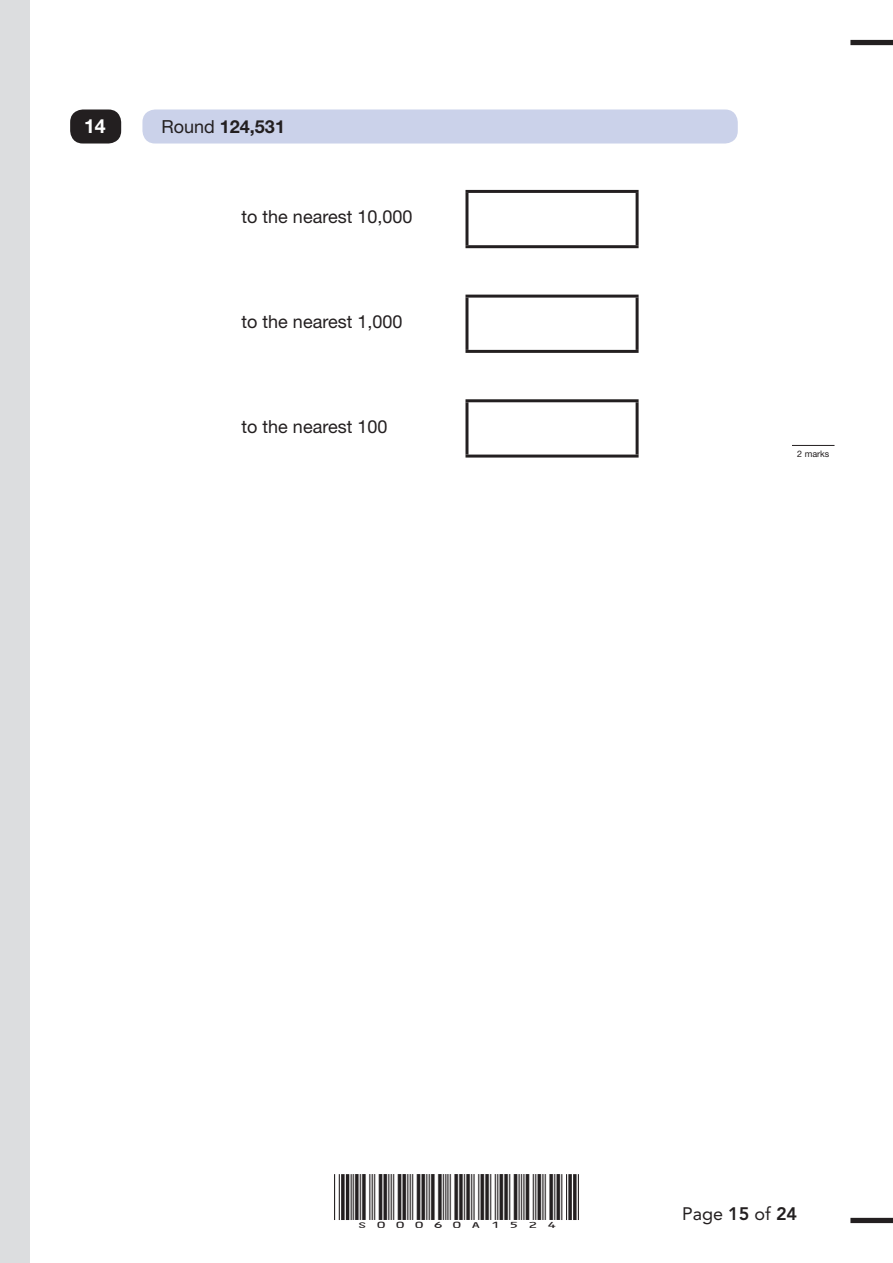
<style>
.page{position:relative;width:893px;height:1263px;background:#fff}
.page>*{position:absolute;margin:0;border:0;box-sizing:border-box;transform-origin:0 0}
.t1{font:700 19.5px "Helvetica Neue LT Std";color:#fff}
.t2{font:18px "Helvetica Neue LT Std";color:#231f20}
.t3{font:700 18px "Helvetica Neue LT Std";color:#231f20}
.t4{font:18px "Avenir LT Std";color:#231f20}
.t5{font:15px "ID Automation HC39 M";color:#231f20;scale:1.3 1}
.t6{font:9px "Helvetica Neue LT Std";color:#231f20}
.s1{font-weight:400}
.s2{font-weight:800}
</style>
<div class="page">
<div style="left:0;top:0;width:30px;height:1263px;background:#dcdddf"></div>
<div style="left:142px;top:109px;width:596px;height:35px;background:#cbd2ea;border-radius:13px"></div>
<svg style="left:468px;top:193px;width:168px;height:52px"></svg>
<hr style="left:465px;top:190px;width:174px;height:3px;background:#231f20">
<hr style="left:465px;top:193px;width:3px;height:52px;background:#231f20">
<hr style="left:465px;top:245px;width:174px;height:3px;background:#231f20">
<hr style="left:636px;top:193px;width:3px;height:52px;background:#231f20">
<svg style="left:468px;top:298px;width:168px;height:52px"></svg>
<hr style="left:465px;top:295px;width:174px;height:3px;background:#231f20">
<hr style="left:465px;top:298px;width:3px;height:52px;background:#231f20">
<hr style="left:465px;top:350px;width:174px;height:3px;background:#231f20">
<hr style="left:636px;top:298px;width:3px;height:52px;background:#231f20">
<svg style="left:468px;top:402px;width:168px;height:53px"></svg>
<hr style="left:465px;top:399px;width:174px;height:3px;background:#231f20">
<hr style="left:465px;top:402px;width:3px;height:53px;background:#231f20">
<hr style="left:465px;top:455px;width:174px;height:3px;background:#231f20">
<hr style="left:636px;top:402px;width:3px;height:53px;background:#231f20">
<div style="left:70px;top:109px;width:51px;height:35px;background:#231f20;border-radius:13px"></div>
<hr style="left:792px;top:445px;width:42px;height:1px;background:#231f20">
<div style="left:850px;top:1218px;width:43px;height:5px;background:#231f20"></div>
<div style="left:850px;top:40px;width:43px;height:5px;background:#231f20"></div>
<hr style="left:351px;top:1174px;width:1px;height:46px;background:#231f20">
<hr style="left:339px;top:1174px;width:1px;height:46px;background:#231f20">
<hr style="left:334px;top:1174px;width:1px;height:46px;background:#231f20">
<hr style="left:346px;top:1174px;width:3px;height:46px;background:#231f20">
<svg style="left:341px;top:1174px;width:4px;height:46px"></svg>
<hr style="left:578px;top:1174px;width:1px;height:46px;background:#231f20">
<hr style="left:566px;top:1174px;width:1px;height:46px;background:#231f20">
<hr style="left:561px;top:1174px;width:1px;height:46px;background:#231f20">
<svg style="left:573px;top:1174px;width:4px;height:46px"></svg>
<svg style="left:568px;top:1174px;width:4px;height:46px"></svg>
<p class="t1" style="left:84px;top:114px;width:23px">14</p>
<p class="t3" style="left:162px;top:115px;width:125px"><span class="s1">Round</span> 124,531</p>
<p class="t2" style="left:242px;top:206px;width:172px">to the nearest 10,000</p>
<p class="t2" style="left:242px;top:311px;width:162px">to the nearest 1,000</p>
<p class="t2" style="left:242px;top:416px;width:147px">to the nearest 100</p>
<p class="t6" style="left:797px;top:449px;width:34px">2 marks</p>
<p class="t5" style="left:353px;top:1206px;width:162px">S00060A1524</p>
<p class="t4" style="left:682px;top:1204px;width:117px">Page <span class="s2">15</span> of <span class="s2">24</span></p>
</div>
